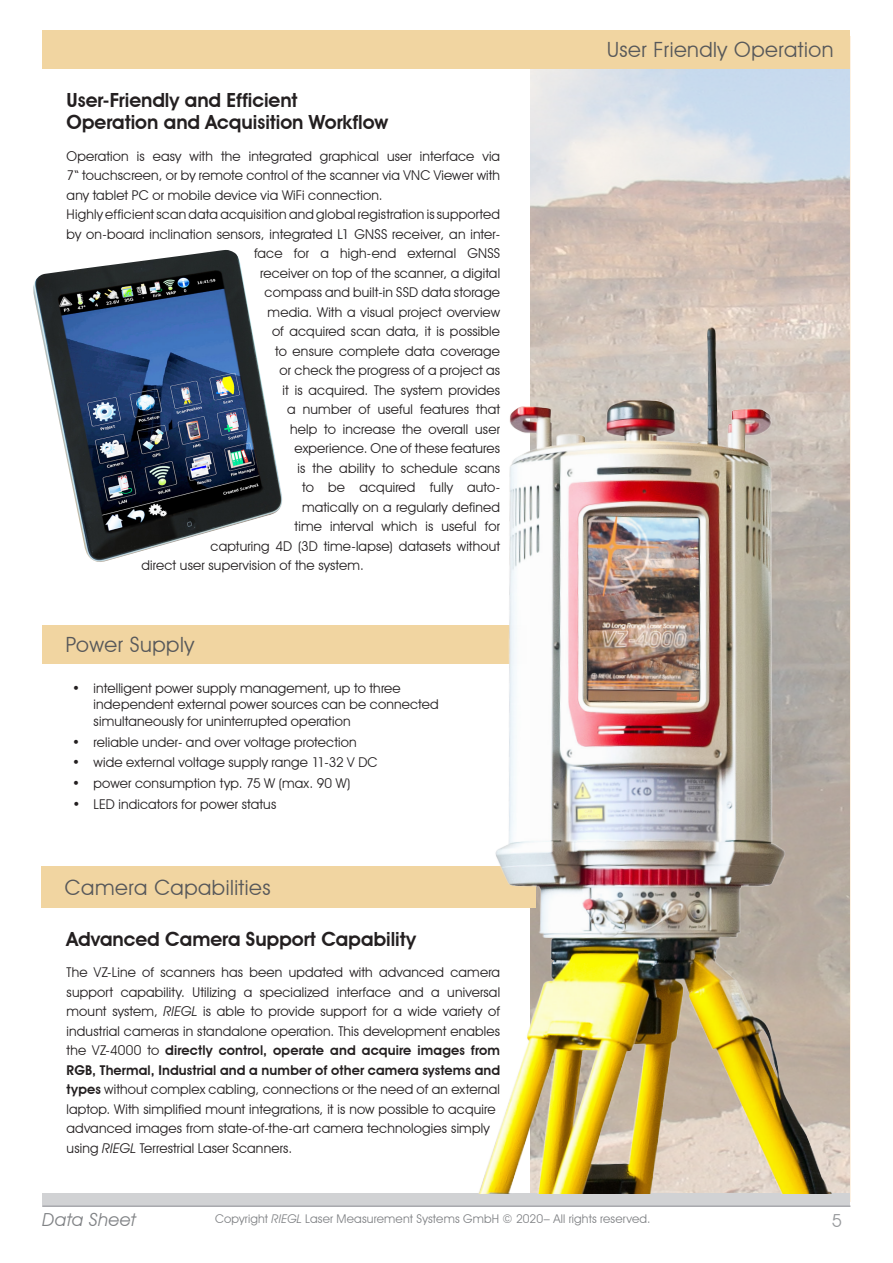
<style>
.page{position:relative;width:893px;height:1263px;background:#fff}
.page>*{position:absolute;margin:0;border:0;box-sizing:border-box;transform-origin:0 0}
.t1{font:21px "Avant Garde IT Cby BT";letter-spacing:.025em;color:#57585a}
.t2{font:600 19.5px/22.5px "Avant Garde IT Cby BT";color:#231f20}
.t3{font:italic 18px "Avant Garde IT Cby BT";letter-spacing:.02em;color:#808285}
.t4{font:18px "Avant Garde IT Cby BT";color:#97999c}
.t5{font:13.5px/19.5px "Avant Garde IT Cby BT";letter-spacing:.015em;color:#231f20}
.t6{font:12px "Avant Garde IT Cby BT";letter-spacing:.015em;color:#808285}
.s1{font-style:italic}
.s2{font-weight:600}
</style>
<div class="page">
<div style="left:43px;top:1194px;width:807px;height:13px;background:#d1d2d4"></div>
<hr style="left:43px;top:1205px;width:807px;height:2px;background:#a8a9ad">
<div style="left:41px;top:867px;width:495px;height:41px;background:#f1d5a1"></div>
<div style="left:43px;top:30px;width:807px;height:38px;background:#f1d5a1"></div>
<div style="left:43px;top:625px;width:484px;height:38px;background:#f1d5a1"></div>
<img style="left:463px;top:248px;width:388px;height:946px">
<img style="left:33px;top:250px;width:249px;height:312px">
<h2 class="t2" style="left:67px;top:89px;width:323px">User-Friendly and Efficient<br>Operation and Acquisition Workflow</h2>
<p class="t5" style="left:67px;top:146px;width:435px">Operation is easy with the integrated graphical user interface via</p>
<p class="t5" style="left:67px;top:166px;width:435px">7“ touchscreen, or by remote control of the scanner via VNC Viewer with</p>
<p class="t5" style="left:67px;top:185px;width:317px">any tablet PC or mobile device via WiFi connection.</p>
<p class="t5" style="left:67px;top:205px;width:435px">Highly efficient scan data acquisition and global registration is supported</p>
<p class="t5" style="left:67px;top:224px;width:435px">by on-board inclination sensors, integrated L1 GNSS receiver, an inter-</p>
<p class="t5" style="left:254px;top:244px;width:248px">face for a high-end external GNSS</p>
<p class="t5" style="left:260px;top:263px;width:241px">receiver on top of the scanner, a digital</p>
<p class="t5" style="left:265px;top:283px;width:237px">compass and built-in SSD data storage</p>
<p class="t5" style="left:268px;top:302px;width:234px">media. With a visual project overview</p>
<p class="t5" style="left:272px;top:322px;width:230px">of acquired scan data, it is possible</p>
<p class="t5" style="left:275px;top:341px;width:226px">to ensure complete data coverage</p>
<p class="t5" style="left:280px;top:361px;width:222px">or check the progress of a project as</p>
<p class="t5" style="left:283px;top:380px;width:219px">it is acquired. The system provides</p>
<p class="t5" style="left:287px;top:400px;width:215px">a number of useful features that</p>
<p class="t5" style="left:290px;top:419px;width:212px">help to increase the overall user</p>
<p class="t5" style="left:295px;top:439px;width:207px">experience. One of these features</p>
<p class="t5" style="left:298px;top:458px;width:204px">is the ability to schedule scans</p>
<p class="t5" style="left:302px;top:478px;width:200px">to be acquired fully auto-</p>
<p class="t5" style="left:302px;top:497px;width:199px">matically on a regularly defined</p>
<p class="t5" style="left:295px;top:517px;width:207px">time interval which is useful for</p>
<p class="t5" style="left:211px;top:536px;width:291px">capturing 4D (3D time-lapse) datasets without</p>
<p class="t5" style="left:142px;top:556px;width:224px">direct user supervision of the system.</p>
<h1 class="t1" style="left:66px;top:632px;width:130px">Power Supply</h1>
<p class="t5" style="left:94px;top:680px;width:347px;line-height:16.5px;text-indent:-21px">• intelligent power supply management, up to three independent external power sources can be connected simultaneously for uninterrupted operation</p>
<p class="t5" style="left:72px;top:732px;width:286px">• reliable under- and over voltage protection</p>
<p class="t5" style="left:72px;top:753px;width:307px">• wide external voltage supply range 11-32 V DC</p>
<p class="t5" style="left:72px;top:773px;width:280px">• power consumption typ. 75 W (max. 90 W)</p>
<p class="t5" style="left:72px;top:794px;width:205px">• LED indicators for power status</p>
<h1 class="t1" style="left:65px;top:875px;width:207px">Camera Capabilities</h1>
<h2 class="t2" style="left:67px;top:927px;width:351px">Advanced Camera Support Capability</h2>
<p class="t5" style="left:67px;top:962px;width:435px">The VZ-Line of scanners has been updated with advanced camera support capability. Utilizing a specialized interface and a universal mount system, <span class="s1">RIEGL</span> is able to provide support for a wide variety of industrial cameras in standalone operation. This development enables the VZ-4000 to <span class="s2">directly control, operate and acquire images from RGB, Thermal, Industrial and a number of other camera systems and types</span> without complex cabling, connections or the need of an external laptop. With simplified mount integrations, it is now possible to acquire advanced images from state-of-the-art camera technologies simply using <span class="s1">RIEGL</span> Terrestrial Laser Scanners.</p>
<h1 class="t1" style="left:607px;top:37px;width:228px">User Friendly Operation</h1>
<h3 class="t3" style="left:43px;top:1209px;width:95px">Data Sheet</h3>
<p class="t6" style="left:215px;top:1211px;width:437px">Copyright <span class="s1">RIEGL</span> Laser Measurement Systems GmbH © 2020– All rights reserved.</p>
<h3 class="t4" style="left:832px;top:1210px;width:12px">5</h3>
</div>
